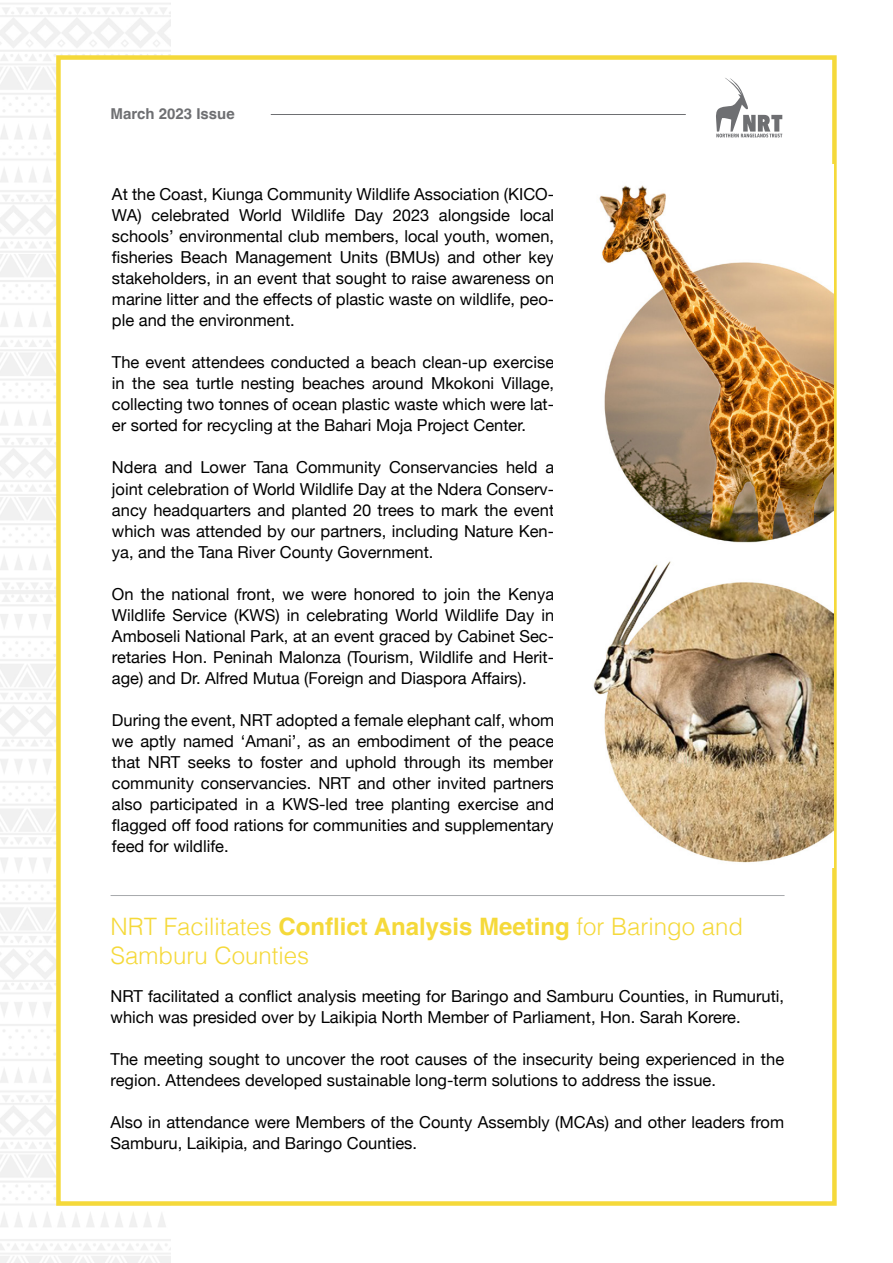
<style>
.page{position:relative;width:893px;height:1263px;background:#fff}
.page>*{position:absolute;margin:0;border:0;box-sizing:border-box;transform-origin:0 0}
.t1{font:300 24px/28.8px "Helvetica";color:#f5d93a}
.t2{font:16.5px/21px "Helvetica Neue";color:#000;text-align:justify}
.t3{font:700 15px "Helvetica";color:#6e6f72}
.s1{font-weight:700}
</style>
<div class="page">
<div style="left:56px;top:55px;width:781px;height:1151px;background:#fff;border:4px solid #f5d93a"></div>
<svg style="left:716px;top:78px;width:66px;height:59px"></svg>
<hr style="left:271px;top:114px;width:415px;height:1px;background:#6e6f72">
<img style="left:593px;top:165px;width:240px;height:702px">
<hr style="left:111px;top:895px;width:673px;height:1px;background:#a7a9ac">
<p class="t3" style="left:111px;top:104px;width:126px">March 2023 Issue</p>
<p class="t2" style="left:112px;top:185px;width:444px">At the Coast, Kiunga Community Wildlife Association (KICO-WA) celebrated World Wildlife Day 2023 alongside local schools’ environmental club members, local youth, women, fisheries Beach Management Units (BMUs) and other key stakeholders, in an event that sought to raise awareness on marine litter and the effects of plastic waste on wildlife, peo&shy;ple and the environment.</p>
<p class="t2" style="left:112px;top:353px;width:444px">The event attendees conducted a beach clean-up exercise in the sea turtle nesting beaches around Mkokoni Village, collecting two tonnes of ocean plastic waste which were lat&shy;er sorted for recycling at the Bahari Moja Project Center.</p>
<p class="t2" style="left:112px;top:458px;width:444px">Ndera and Lower Tana Community Conservancies held a joint celebration of World Wildlife Day at the Ndera Conserv&shy;ancy headquarters and planted 20 trees to mark the event which was attended by our partners, including Nature Ken&shy;ya, and the Tana River County Government.</p>
<p class="t2" style="left:112px;top:584px;width:444px">On the national front, we were honored to join the Kenya Wildlife Service (KWS) in celebrating World Wildlife Day in Amboseli National Park, at an event graced by Cabinet Sec&shy;retaries Hon. Peninah Malonza (Tourism, Wildlife and Herit&shy;age) and Dr. Alfred Mutua (Foreign and Diaspora Affairs).</p>
<p class="t2" style="left:112px;top:710px;width:444px">During the event, NRT adopted a female elephant calf, whom we aptly named ‘Amani’, as an embodiment of the peace that NRT seeks to foster and uphold through its member community conservancies. NRT and other invited partners also participated in a KWS-led tree planting exercise and flagged off food rations for communities and supplementary feed for wildlife.</p>
<h1 class="t1" style="left:111px;top:911px;width:634px">NRT Facilitates <span class="s1">Conflict Analysis Meeting</span> for Baringo and<br>Samburu Counties</h1>
<p class="t2" style="left:111px;top:986px;width:675px">NRT facilitated a conflict analysis meeting for Baringo and Samburu Counties, in Rumuruti, which was presided over by Laikipia North Member of Parliament, Hon. Sarah Korere.</p>
<p class="t2" style="left:111px;top:1049px;width:675px">The meeting sought to uncover the root causes of the insecurity being experienced in the region. Attendees developed sustainable long-term solutions to address the issue.</p>
<p class="t2" style="left:111px;top:1112px;width:675px">Also in attendance were Members of the County Assembly (MCAs) and other leaders from<br>Samburu, Laikipia, and Baringo Counties.</p>
</div>
